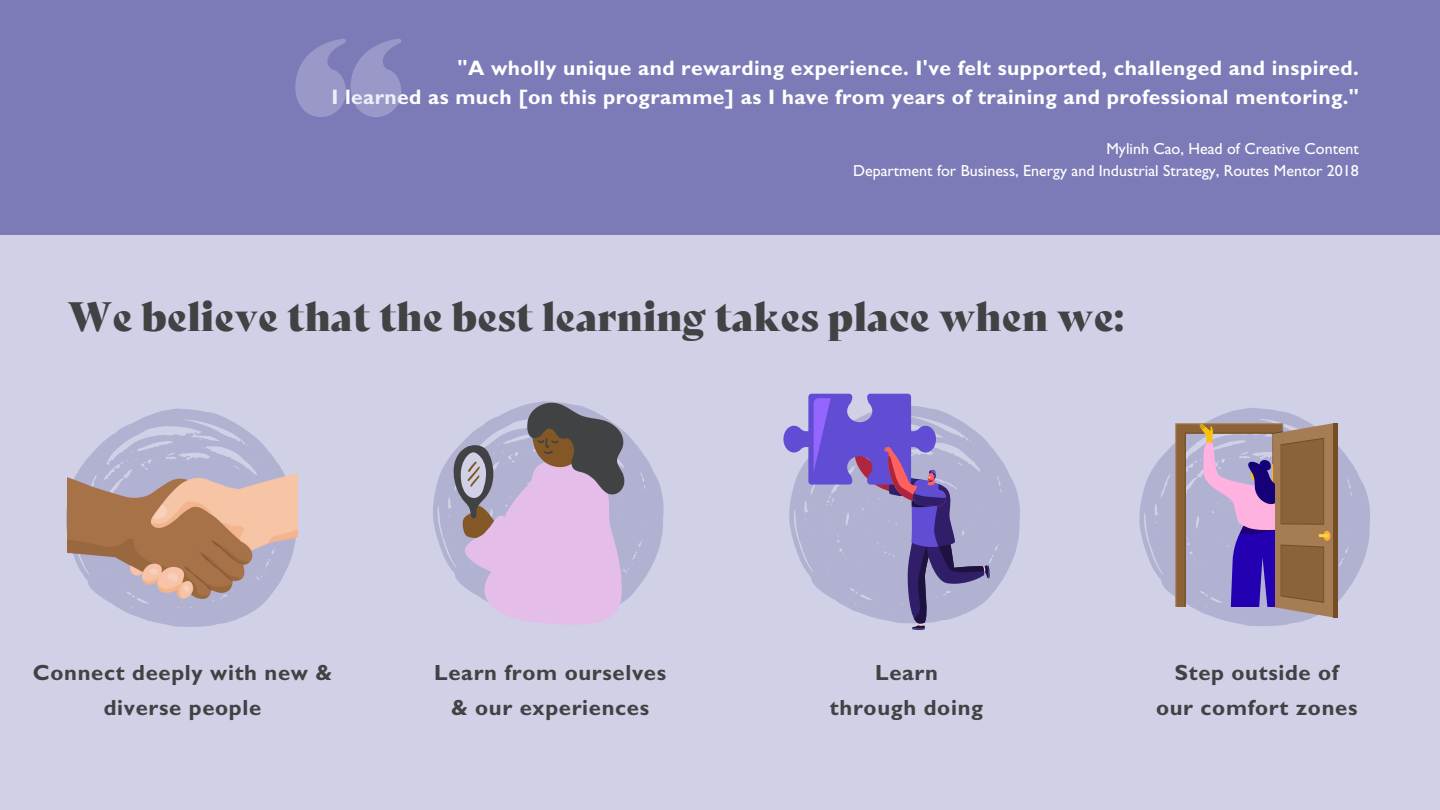
<style>
.page{position:relative;width:1440px;height:810px;background:#d0d0e7}
.page>*{position:absolute;margin:0;border:0;box-sizing:border-box;transform-origin:0 0}
.t1{font:40px "Bely Display W00";color:#414243}
.t2{font:700 22px/34.5px "Gill Sans Std";letter-spacing:.03em;color:#414243;text-align:center}
.t3{font:700 21px/29.2px "Gill Sans Std";letter-spacing:.02em;color:#fff;text-align:right}
.t4{font:16px "Gill Sans Std";color:#fff}
</style>
<div class="page">
<div style="left:0;top:0;width:1440px;height:235px;background:#7c7bb8"></div>
<svg style="left:295px;top:39px;width:106px;height:78px"></svg>
<svg style="left:66px;top:408px;width:206px;height:219px"></svg>
<img style="left:67px;top:455px;width:231px;height:143px">
<svg style="left:433px;top:401px;width:231px;height:200px"></svg>
<svg style="left:810px;top:393px;width:210px;height:203px"></svg>
<svg style="left:1139px;top:408px;width:231px;height:218px"></svg>
<div style="left:1333px;top:423px;width:5px;height:194px;background:#754c24"></div>
<svg style="left:1175px;top:423px;width:158px;height:194px;background:#997c8b"></svg>
<svg style="left:783px;top:394px;width:207px;height:236px"></svg>
<svg style="left:447px;top:403px;width:178px;height:222px"></svg>
<p class="t3" style="left:331px;top:57px;width:1029px">"A wholly unique and rewarding experience. I've felt supported, challenged and inspired.<br>I learned as much [on this programme] as I have from years of training and professional mentoring."</p>
<p class="t4" style="left:1107px;top:143px;width:254px">Mylinh Cao, Head of Creative Content</p>
<p class="t4" style="left:853px;top:165px;width:507px">Department for Business, Energy and Industrial Strategy, Routes Mentor 2018</p>
<p class="t1" style="left:67px;top:284px;width:1058px">We believe that the best learning takes place when we:</p>
<h2 class="t2" style="left:33px;top:659px;width:301px">Connect deeply with new &amp; diverse people</h2>
<h1 class="t2" style="left:434px;top:659px;width:233px">Learn from ourselves &amp; our experiences</h1>
<p class="t2" style="left:1156px;top:659px;width:203px">Step outside of our comfort zones</p>
<p class="t2" style="left:830px;top:659px;width:155px">Learn through doing</p>
</div>
